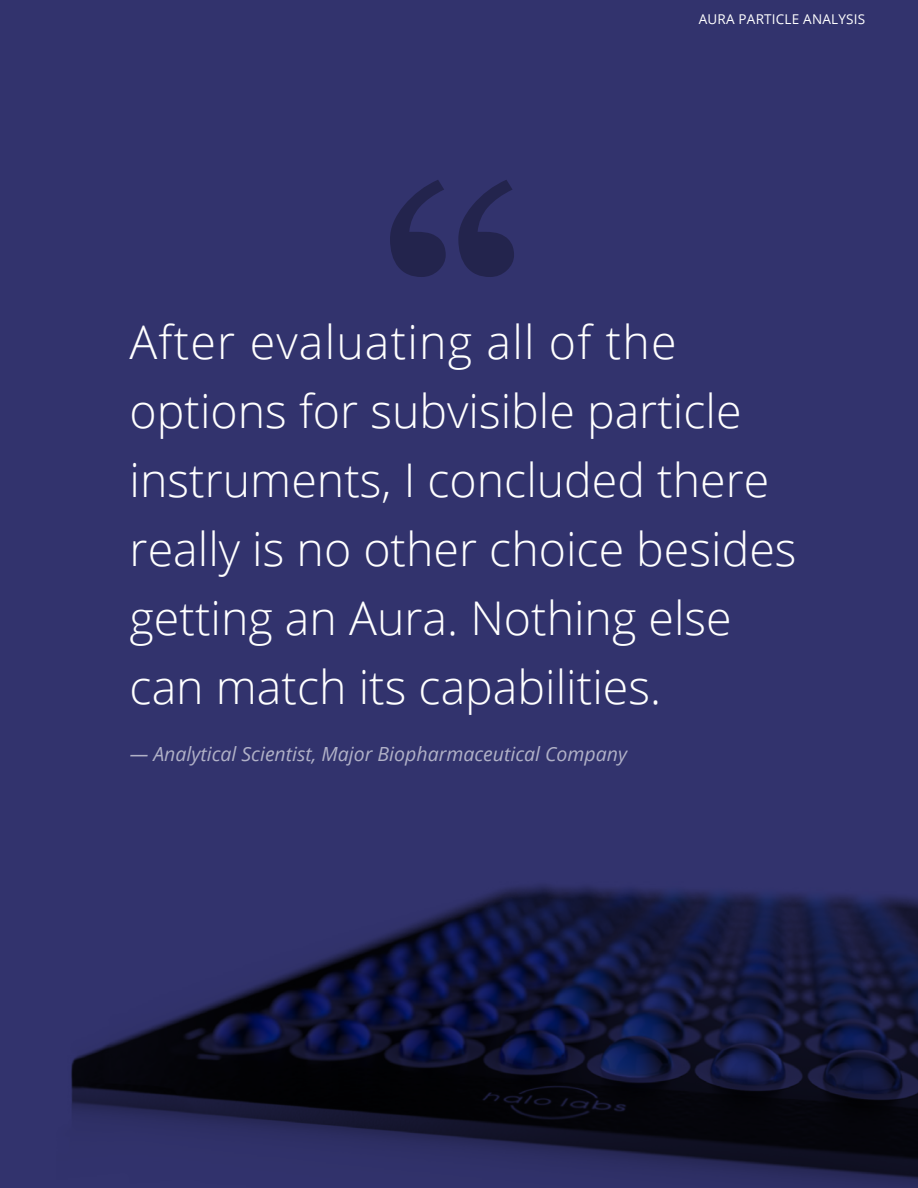
<style>
.page{position:relative;width:918px;height:1188px;background:#fff}
.page>*{position:absolute;margin:0;border:0;box-sizing:border-box;transform-origin:0 0}
.t1{font:300 46.5px/69px "Open Sans";color:#fff}
.t2{font:italic 19.5px "Open Sans";color:#fff}
.t3{font:13.5px "Open Sans";letter-spacing:.015em;color:#fff}
</style>
<div class="page">
<div style="left:0;top:0;width:918px;height:38px;background:#32336d"></div>
<div style="left:0;top:12px;width:918px;height:1176px;background:#32336d"></div>
<svg style="left:390px;top:180px;width:124px;height:97px"></svg>
<img style="left:71px;top:885px;width:847px;height:303px">
<p class="t3" style="left:699px;top:12px;width:168px">AURA PARTICLE ANALYSIS</p>
<p class="t1" style="left:130px;top:312px;width:668px">After evaluating all of the options for subvisible particle instruments, I concluded there really is no other choice besides getting an Aura. Nothing else can match its capabilities.</p>
<p class="t2" style="left:130px;top:746px;width:499px">— Analytical Scientist, Major Biopharmaceutical Company</p>
</div>
